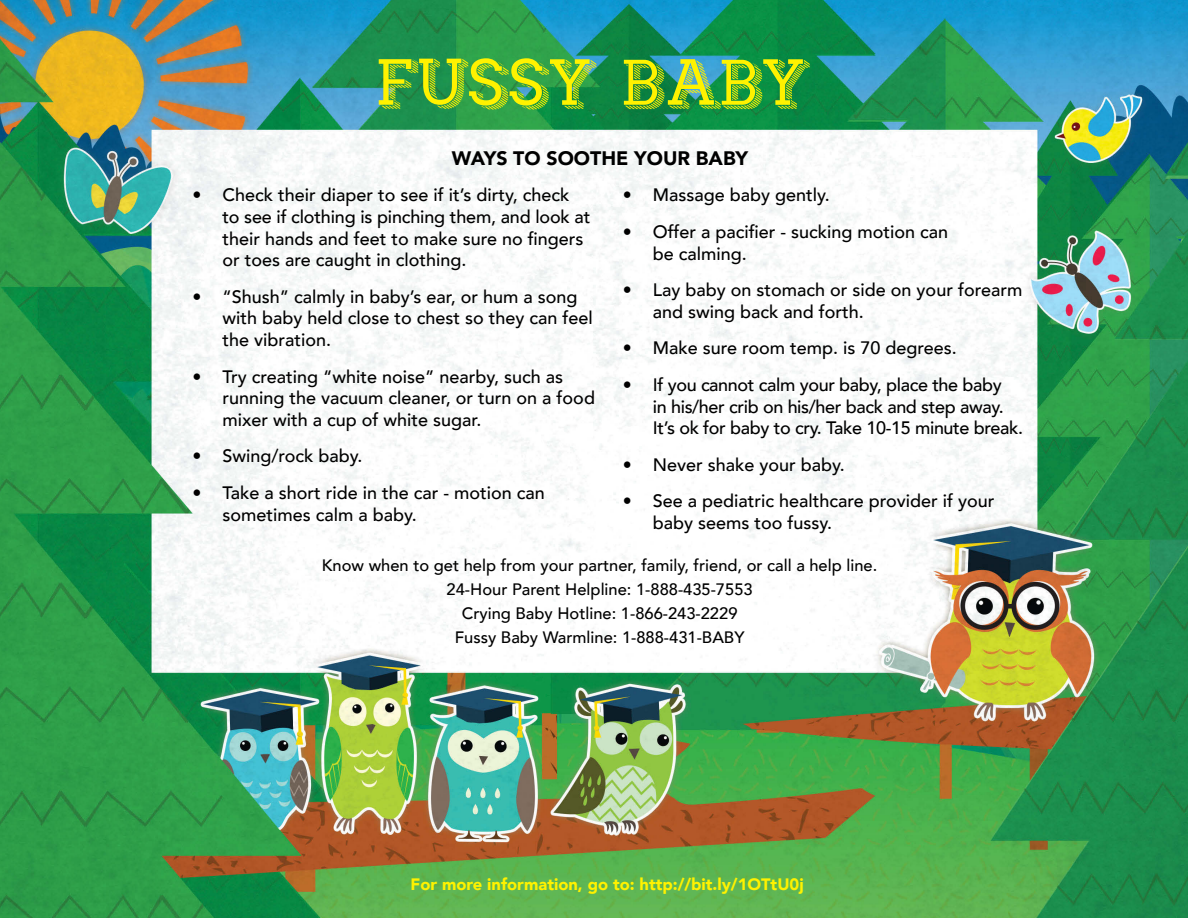
<style>
.page{position:relative;width:1188px;height:918px;background:#fff}
.page>*{position:absolute;margin:0;border:0;box-sizing:border-box;transform-origin:0 0}
.t1{font:88.5px "Airbag Free";color:#fff200}
.t2{font:900 19.5px "Avenir";color:#000}
.t3{font:500 18px/21.6px "Avenir";color:#000}
.t4{font:500 18px/21.6px "Avenir";letter-spacing:-.02em;color:#000}
.t5{font:500 16.5px/24px "Avenir";color:#000;text-align:center}
.t6{font:900 16.5px "Avenir";color:#fff200}
</style>
<div class="page">
<img style="left:0;top:0;width:1188px;height:918px">
<h1 class="t1" style="left:378px;top:47px;width:433px">FUSSY BABY</h1>
<p class="t2" style="left:452px;top:142px;width:298px">WAYS TO SOOTHE YOUR BABY</p>
<p class="t3" style="left:222px;top:183px;width:369px;text-indent:-30px">• Check their diaper to see if it’s dirty, check to see if clothing is pinching them, and look at their hands and feet to make sure no fngers or toes are caught in clothing.</p>
<p class="t3" style="left:222px;top:285px;width:372px;text-indent:-30px">• “Shush” calmly in baby’s ear, or hum a song with baby held close to chest so they can feel the vibration.</p>
<p class="t3" style="left:222px;top:365px;width:374px;text-indent:-30px">• Try creating “white noise” nearby, such as running the vacuum cleaner, or turn on a food mixer with a cup of white sugar.</p>
<p class="t3" style="left:192px;top:444px;width:172px">• Swing/rock baby.</p>
<p class="t3" style="left:222px;top:481px;width:324px;text-indent:-30px">• Take a short ride in the car - motion can sometimes calm a baby.</p>
<p class="t3" style="left:623px;top:183px;width:208px">• Massage baby gently.</p>
<p class="t3" style="left:653px;top:220px;width:297px;text-indent:-30px">• Offer a pacifer - sucking motion can be calming.</p>
<p class="t3" style="left:653px;top:278px;width:371px;text-indent:-30px">• Lay baby on stomach or side on your forearm and swing back and forth.</p>
<p class="t3" style="left:623px;top:336px;width:336px">• Make sure room temp. is 70 degrees.</p>
<p class="t4" style="left:653px;top:373px;width:372px;text-indent:-30px">• If you cannot calm your baby, place the baby<br>in his/her crib on his/her back and step away.<br>It’s ok for baby to cry. Take 10-15 minute break.</p>
<p class="t3" style="left:623px;top:453px;width:224px">• Never shake your baby.</p>
<p class="t3" style="left:653px;top:489px;width:343px;text-indent:-30px">• See a pediatric healthcare provider if your baby seems too fussy.</p>
<p class="t5" style="left:322px;top:553px;width:557px">Know when to get help from your partner, family, friend, or call a help line.<br>24-Hour Parent Helpline: 1-888-435-7553<br>Crying Baby Hotline: 1-866-243-2229<br>Fussy Baby Warmline: 1-888-431-BABY</p>
<p class="t6" style="left:411px;top:870px;width:395px">For more information, go to: http://bit.ly/1OTtU0j</p>
</div>
